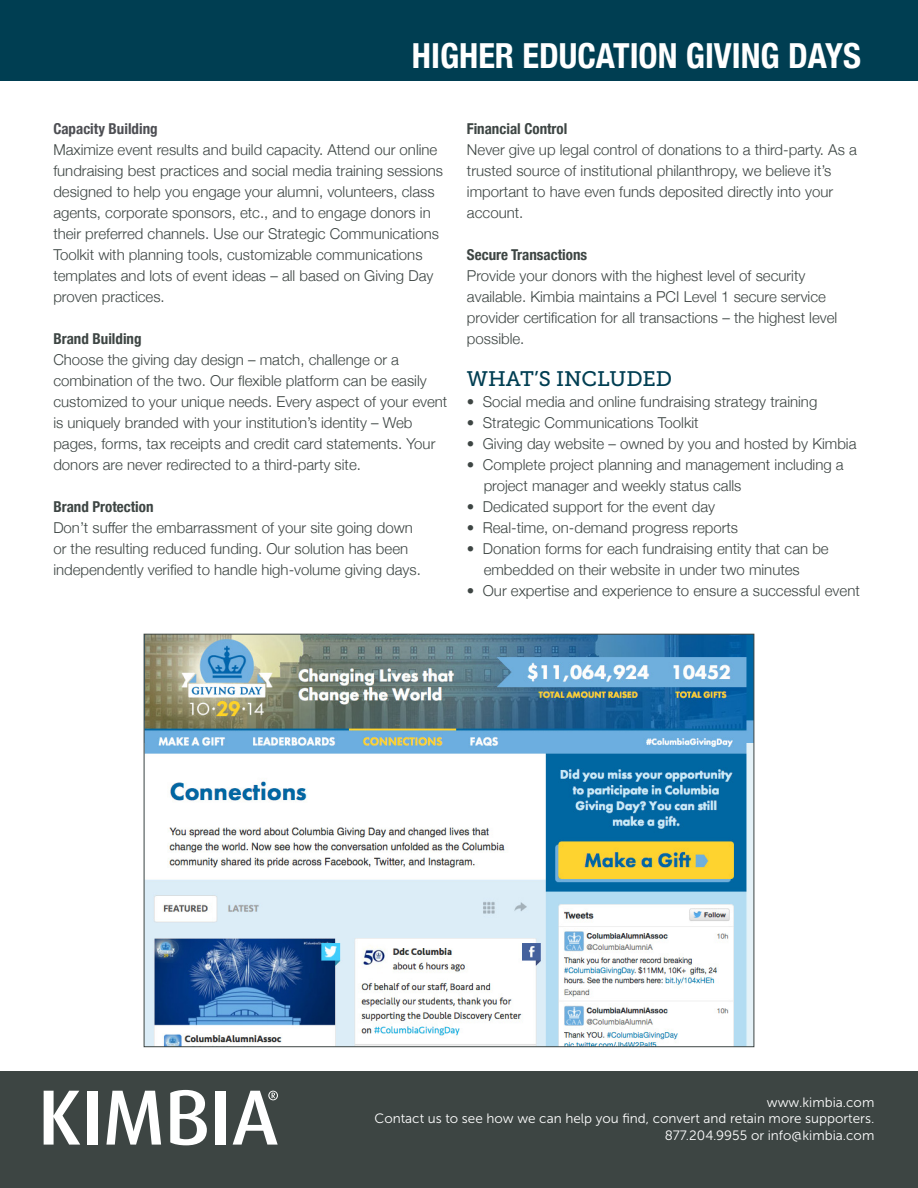
<style>
.page{position:relative;width:918px;height:1188px;background:#fff}
.page>*{position:absolute;margin:0;border:0;box-sizing:border-box;transform-origin:0 0}
.t1{font:700 condensed 34.5px "Helvetica Neue";color:#fff}
.t2{font:21px "Museo Slab 500";color:#003e52}
.t3{font:300 15px/21px "Helvetica Neue";color:#3d4543}
.t4{font:700 condensed 15px "Helvetica Neue";color:#3d4543}
.t5{font:700 condensed 15px "Helvetica Neue";color:#4d4e53}
.t6{font:13.5px "Museo Sans 300";color:#fff}
</style>
<div class="page">
<div style="left:0;top:1072px;width:918px;height:116px;background:#3d4543"></div>
<div style="left:0;top:0;width:918px;height:81px;background:#003e52"></div>
<svg style="left:44px;top:1091px;width:36px;height:54px"></svg>
<div style="left:87px;top:1091px;width:10px;height:54px;background:#fff"></div>
<svg style="left:106px;top:1091px;width:55px;height:54px"></svg>
<svg style="left:170px;top:1090px;width:37px;height:55px"></svg>
<div style="left:216px;top:1091px;width:10px;height:54px;background:#fff"></div>
<svg style="left:233px;top:1091px;width:45px;height:54px"></svg>
<img style="left:146px;top:636px;width:606px;height:409px">
<p class="t1" style="left:412px;top:27px;width:451px">HIGHER EDUCATION GIVING DAYS</p>
<p class="t5" style="left:53px;top:116px;width:106px">Capacity Building</p>
<p class="t3" style="left:53px;top:138px;width:391px">Maximize event results and build capacity. Attend our online fundraising best practices and social media training sessions designed to help you engage your alumni, volunteers, class agents, corporate sponsors, etc., and to engage donors in their preferred channels. Use our Strategic Communications Toolkit with planning tools, customizable communications templates and lots of event ideas – all based on Giving Day proven practices.</p>
<p class="t4" style="left:53px;top:326px;width:90px">Brand Building</p>
<p class="t3" style="left:53px;top:348px;width:395px">Choose the giving day design – match, challenge or a combination of the two. Our flexible platform can be easily customized to your unique needs. Every aspect of your event is uniquely branded with your institution’s identity – Web pages, forms, tax receipts and credit card statements. Your donors are never redirected to a third-party site.</p>
<p class="t4" style="left:53px;top:494px;width:102px">Brand Protection</p>
<p class="t3" style="left:53px;top:516px;width:369px">Don’t suffer the embarrassment of your site going down or the resulting reduced funding. Our solution has been independently verified to handle high-volume giving days.</p>
<p class="t4" style="left:467px;top:116px;width:102px">Financial Control</p>
<p class="t3" style="left:467px;top:138px;width:391px">Never give up legal control of donations to a third-party. As a trusted source of institutional philanthropy, we believe it’s</p>
<p class="t3" style="left:467px;top:180px;width:368px">important to have even funds deposited directly into your account.</p>
<p class="t4" style="left:467px;top:242px;width:122px">Secure Transactions</p>
<p class="t3" style="left:467px;top:264px;width:372px">Provide your donors with the highest level of security available. Kimbia maintains a PCI Level 1 secure service provider certification for all transactions – the highest level possible.</p>
<p class="t2" style="left:467px;top:367px;width:207px">WHAT’S INCLUDED</p>
<p class="t3" style="left:467px;top:390px;width:352px">• Social media and online fundraising strategy training</p>
<p class="t3" style="left:467px;top:411px;width:233px">• Strategic Communications Toolkit</p>
<p class="t3" style="left:467px;top:432px;width:391px">• Giving day website – owned by you and hosted by Kimbia</p>
<p class="t3" style="left:467px;top:453px;width:378px">• Complete project planning and management including a</p>
<p class="t3" style="left:484px;top:474px;width:259px">project manager and weekly status calls</p>
<p class="t3" style="left:467px;top:495px;width:250px">• Dedicated support for the event day</p>
<p class="t3" style="left:467px;top:516px;width:273px">• Real-time, on-demand progress reports</p>
<p class="t3" style="left:467px;top:537px;width:363px">• Donation forms for each fundraising entity that can be</p>
<p class="t3" style="left:484px;top:558px;width:318px">embedded on their website in under two minutes</p>
<p class="t3" style="left:467px;top:579px;width:394px">• Our expertise and experience to ensure a successful event</p>
<p class="t6" style="left:767px;top:1095px;width:109px">www.kimbia.com</p>
<p class="t6" style="left:375px;top:1112px;width:501px">Contact us to see how we can help you find, convert and retain more supporters.</p>
<p class="t6" style="left:665px;top:1128px;width:211px">877.204.9955 or info@kimbia.com</p>
</div>
